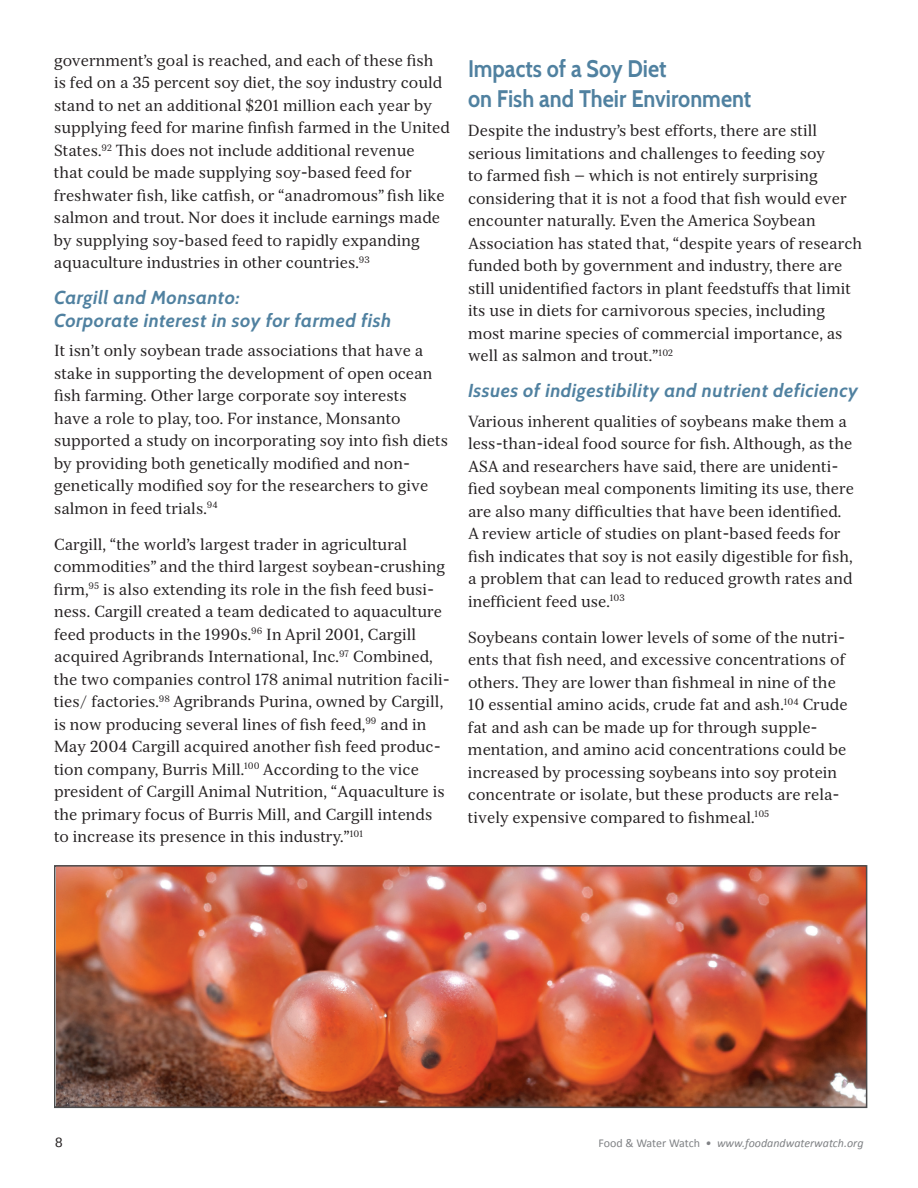
<style>
.page{position:relative;width:918px;height:1188px;background:#fff}
.page>*{position:absolute;margin:0;border:0;box-sizing:border-box;transform-origin:0 0}
.t1{font:700 24px/30px "Cabin";color:#5081a0;scale:.9 1}
.t2{font:italic 700 18.75px/22.5px "Cabin";letter-spacing:.025em;color:#5081a0}
.t3{font:15.75px/22.5px "Serif 12 Beta";color:#231f20}
.t4{font:13.5px "Liberation Sans";color:#231f20}
.t5{font:italic 12px "Calibri";color:#808285}
.s1{font-style:normal}
</style>
<div class="page">
<img style="left:57px;top:868px;width:807px;height:237px">
<div style="left:54px;top:865px;width:813px;height:243px;border:2px solid #4b4c4d"></div>
<p class="t3" style="left:54px;top:49px;width:397px">government’s goal is reached, and each of these fish<br>is fed on a 35 percent soy diet, the soy industry could stand to net an additional $201 million each year by supplying feed for marine finfish farmed in the United States.<sup>92</sup> This does not include additional revenue<br>that could be made supplying soy-based feed for freshwater fish, like catfish, or “anadromous” fish like salmon and trout. Nor does it include earnings made by supplying soy-based feed to rapidly expanding aquaculture industries in other countries.<sup>93</sup></p>
<p class="t2" style="left:54px;top:286px;width:339px">Cargill and Monsanto:<br>Corporate interest in soy for farmed fish</p>
<p class="t3" style="left:54px;top:339px;width:396px">It isn’t only soybean trade associations that have a stake in supporting the development of open ocean fish farming. Other large corporate soy interests<br>have a role to play, too. For instance, Monsanto supported a study on incorporating soy into fish diets by providing both genetically modified and non&shy;genetically modified soy for the researchers to give salmon in feed trials.<sup>94</sup></p>
<p class="t3" style="left:54px;top:533px;width:397px">Cargill, “the world’s largest trader in agricultural commodities” and the third largest soybean-crushing firm,<sup>95</sup> is also extending its role in the fish feed busi&shy;ness. Cargill created a team dedicated to aquaculture feed products in the 1990s.<sup>96</sup> In April 2001, Cargill acquired Agribrands International, Inc.<sup>97</sup> Combined, the two companies control 178 animal nutrition facili&shy;ties/ factories.<sup>98</sup> Agribrands Purina, owned by Cargill, is now producing several lines of fish feed,<sup>99</sup> and in May 2004 Cargill acquired another fish feed produc&shy;tion company, Burris Mill.<sup>100</sup> According to the vice president of Cargill Animal Nutrition, “Aquaculture is the primary focus of Burris Mill, and Cargill intends to increase its presence in this industry.”<sup>101</sup></p>
<h1 class="t1" style="left:468px;top:54px;width:316px">Impacts of a Soy Diet<br>on Fish and Their Environment</h1>
<p class="t3" style="left:468px;top:120px;width:396px">Despite the industry’s best efforts, there are still serious limitations and challenges to feeding soy<br>to farmed fish — which is not entirely surprising considering that it is not a food that fish would ever encounter naturally. Even the America Soybean Association has stated that, “despite years of research funded both by government and industry, there are still unidentified factors in plant feedstuffs that limit its use in diets for carnivorous species, including most marine species of commercial importance, as well as salmon and trout.”<sup>102</sup></p>
<p class="t2" style="left:468px;top:380px;width:391px">Issues of indigestibility and nutrient deficiency</p>
<p class="t3" style="left:468px;top:410px;width:388px">Various inherent qualities of soybeans make them a less-than-ideal food source for fish. Although, as the ASA and researchers have said, there are unidenti&shy;fied soybean meal components limiting its use, there are also many difficulties that have been identified.<br>A review article of studies on plant-based feeds for fish indicates that soy is not easily digestible for fish, a problem that can lead to reduced growth rates and inefficient feed use.<sup>103</sup></p>
<p class="t3" style="left:468px;top:626px;width:381px">Soybeans contain lower levels of some of the nutri&shy;ents that fish need, and excessive concentrations of others. They are lower than fishmeal in nine of the 10 essential amino acids, crude fat and ash.<sup>104</sup> Crude fat and ash can be made up for through supple&shy;mentation, and amino acid concentrations could be increased by processing soybeans into soy protein concentrate or isolate, but these products are rela&shy;tively expensive compared to fishmeal.<sup>105</sup></p>
<p class="t4" style="left:55px;top:1135px;width:9px">8</p>
<p class="t5" style="left:598px;top:1136px;width:267px"><span class="s1">Food &amp; Water Watch</span> • www.foodandwaterwatch.org</p>
</div>
